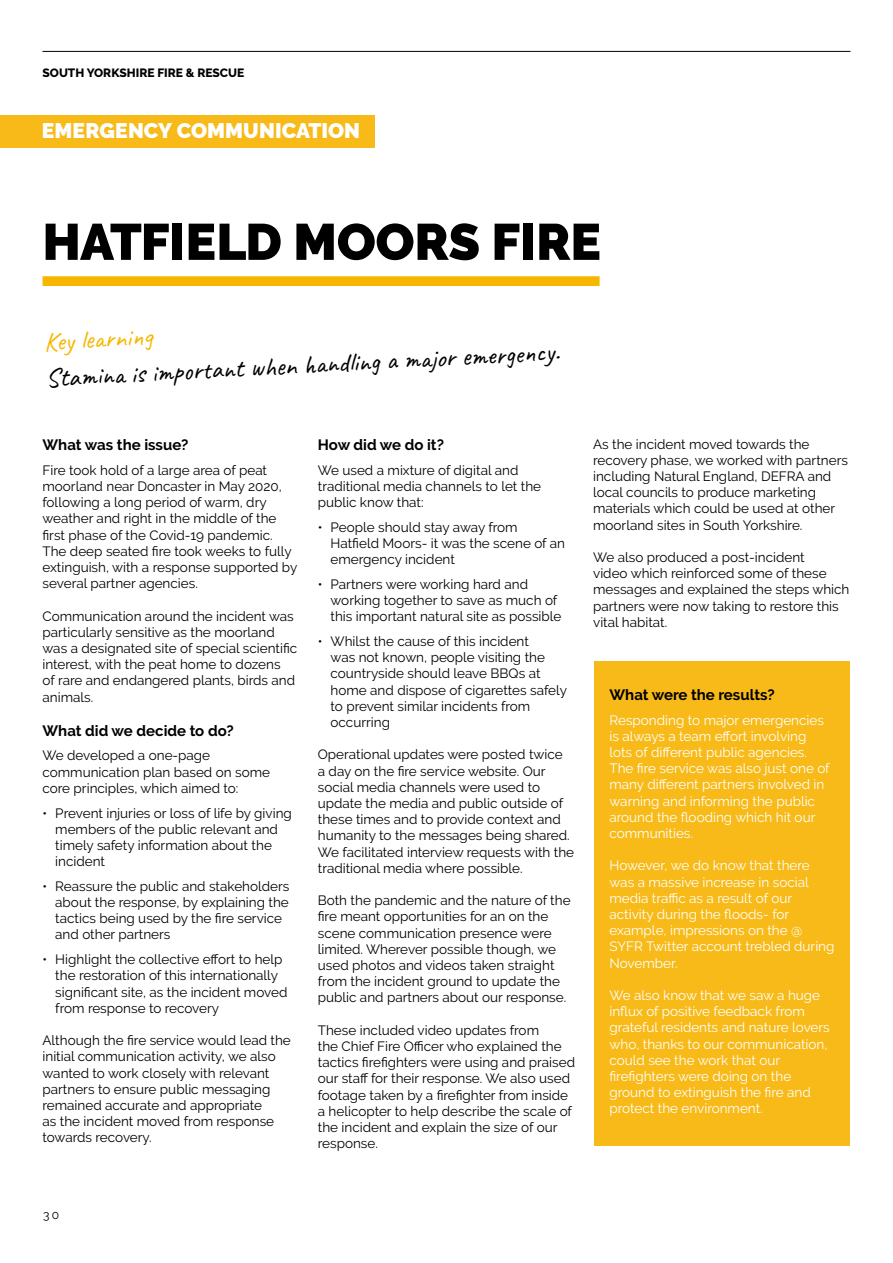
<style>
.page{position:relative;width:893px;height:1263px;background:#fff}
.page>*{position:absolute;margin:0;border:0;box-sizing:border-box;transform-origin:0 0}
.t1{font:900 51px "Raleway";letter-spacing:-.005em;color:#000}
.t2{font:26.7px "Caveat";color:#000}
.t3{font:26.7px "Caveat";color:#f7b700}
.t4{font:900 21px "Raleway";letter-spacing:.005em;color:#fff}
.t5{font:700 15px "Raleway";color:#000}
.t6{font:13.5px/16.2px "Raleway";color:#000}
.t7{font:13.5px/16.2px "Raleway";color:#fff}
.t8{font:800 12px "Raleway";color:#000}
.t9{font:12px "Raleway";color:#000}
</style>
<div class="page">
<hr style="left:43px;top:51px;width:807px;height:1px;background:#000">
<div style="left:594px;top:661px;width:256px;height:485px;background:#f7ba18"></div>
<div style="left:43px;top:276px;width:557px;height:10px;background:#f7b700"></div>
<div style="left:0;top:115px;width:374px;height:32px;background:#f7ba18"></div>
<p class="t8" style="left:43px;top:66px;width:203px">SOUTH YORKSHIRE FIRE &amp; RESCUE</p>
<h3 class="t4" style="left:42px;top:118px;width:320px">EMERGENCY COMMUNICATION</h3>
<h1 class="t1" style="left:43px;top:212px;width:560px">HATFIELD MOORS FIRE</h1>
<h2 class="t3" style="left:43px;top:325px;width:110px;rotate:-3deg">Key learning</h2>
<h2 class="t2" style="left:45px;top:361px;width:516px;rotate:-3deg">Stamina is important when handling a major emergency.</h2>
<p class="t5" style="left:43px;top:436px;width:147px">What was the issue?</p>
<p class="t6" style="left:43px;top:462px;width:256px">Fire took hold of a large area of peat moorland near Doncaster in May 2020, following a long period of warm, dry weather and right in the middle of the first phase of the Covid-19 pandemic.<br>The deep seated fire took weeks to fully extinguish, with a response supported by several partner agencies.</p>
<p class="t6" style="left:43px;top:608px;width:256px">Communication around the incident was particularly sensitive as the moorland was a designated site of special scientific interest, with the peat home to dozens<br>of rare and endangered plants, birds and animals.</p>
<p class="t5" style="left:43px;top:722px;width:193px">What did we decide to do?</p>
<p class="t6" style="left:43px;top:747px;width:229px">We developed a one-page communication plan based on some core principles, which aimed to:</p>
<p class="t6" style="left:55px;top:805px;width:238px;text-indent:-13px">• Prevent injuries or loss of life by giving members of the public relevant and timely safety information about the incident</p>
<p class="t6" style="left:55px;top:878px;width:236px;text-indent:-13px">• Reassure the public and stakeholders about the response, by explaining the tactics being used by the fire service and other partners</p>
<p class="t6" style="left:55px;top:951px;width:234px;text-indent:-13px">• Highlight the collective effort to help the restoration of this internationally significant site, as the incident moved from response to recovery</p>
<p class="t6" style="left:43px;top:1032px;width:250px">Although the fire service would lead the initial communication activity, we also wanted to work closely with relevant partners to ensure public messaging remained accurate and appropriate<br>as the incident moved from response towards recovery.</p>
<p class="t5" style="left:318px;top:436px;width:128px">How did we do it?</p>
<p class="t6" style="left:318px;top:462px;width:225px">We used a mixture of digital and traditional media channels to let the public know that:</p>
<p class="t6" style="left:331px;top:519px;width:236px;text-indent:-13px">• People should stay away from<br>Hatfield Moors- it was the scene of an emergency incident</p>
<p class="t6" style="left:331px;top:576px;width:232px;text-indent:-13px">• Partners were working hard and working together to save as much of this important natural site as possible</p>
<p class="t6" style="left:331px;top:633px;width:238px;text-indent:-13px">• Whilst the cause of this incident<br>was not known, people visiting the countryside should leave BBQs at home and dispose of cigarettes safely to prevent similar incidents from occurring</p>
<p class="t6" style="left:318px;top:746px;width:258px">Operational updates were posted twice<br>a day on the fire service website. Our social media channels were used to update the media and public outside of these times and to provide context and humanity to the messages being shared.<br>We facilitated interview requests with the traditional media where possible.</p>
<p class="t6" style="left:318px;top:892px;width:254px">Both the pandemic and the nature of the fire meant opportunities for an on the scene communication presence were limited. Wherever possible though, we used photos and videos taken straight from the incident ground to update the public and partners about our response.</p>
<p class="t6" style="left:318px;top:1022px;width:259px">These included video updates from<br>the Chief Fire Officer who explained the tactics firefighters were using and praised our staff for their response. We also used footage taken by a firefighter from inside a helicopter to help describe the scale of the incident and explain the size of our response.</p>
<p class="t6" style="left:593px;top:436px;width:256px">As the incident moved towards the recovery phase, we worked with partners including Natural England, DEFRA and local councils to produce marketing materials which could be used at other moorland sites in South Yorkshire.</p>
<p class="t6" style="left:593px;top:549px;width:258px">We also produced a post-incident<br>video which reinforced some of these messages and explained the steps which partners were now taking to restore this vital habitat.</p>
<p class="t5" style="left:609px;top:686px;width:167px">What were the results?</p>
<p class="t7" style="left:609px;top:712px;width:222px">Responding to major emergencies is always a team effort involving lots of different public agencies.<br>The fire service was also just one of many different partners involved in warning and informing the public around the flooding which hit our communities.</p>
<p class="t7" style="left:609px;top:857px;width:227px">However, we do know that there was a massive increase in social media traffic as a result of our activity during the floods- for example, impressions on the @<br>SYFR Twitter account trebled during<br>November.</p>
<p class="t7" style="left:609px;top:987px;width:222px">We also know that we saw a huge influx of positive feedback from grateful residents and nature lovers who, thanks to our communication, could see the work that our firefighters were doing on the ground to extinguish the fire and protect the environment.</p>
<p class="t9" style="left:43px;top:1208px;width:18px">30</p>
</div>
